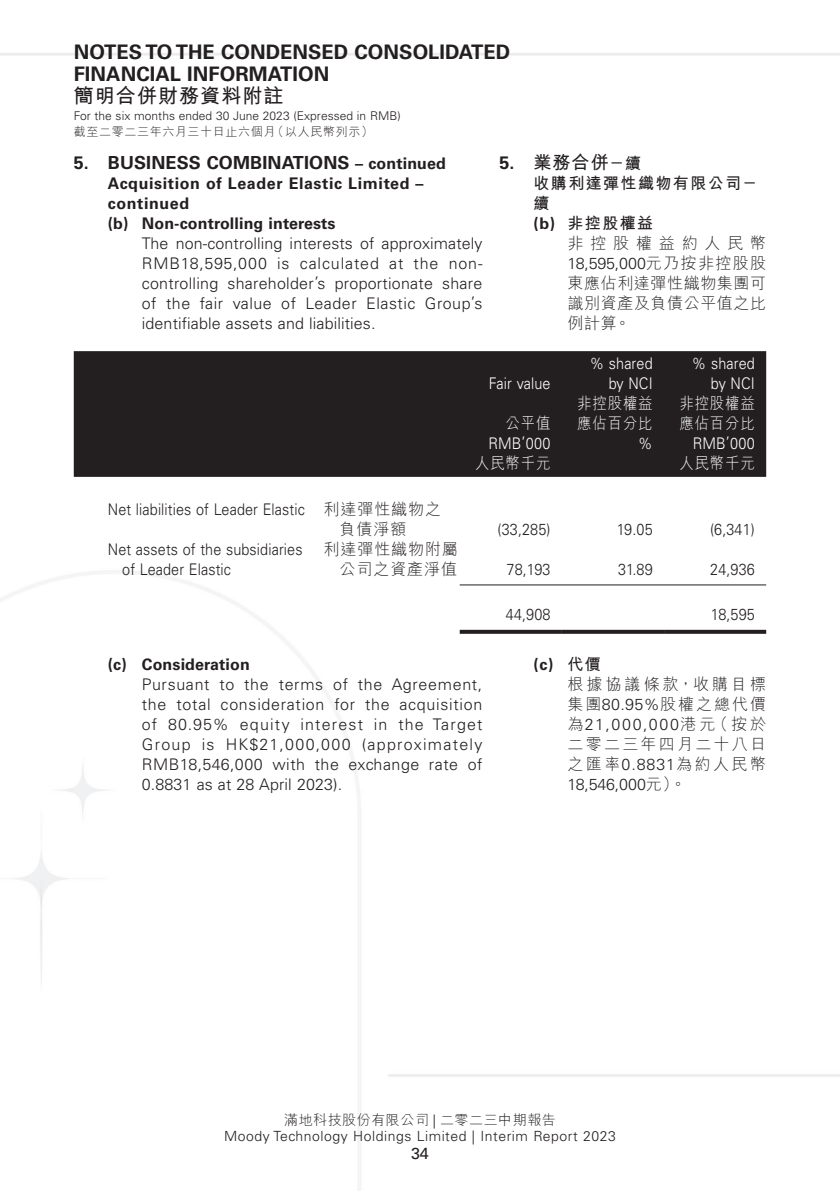
<style>
.page{position:relative;width:840px;height:1191px;background:#fff}
.page>*{position:absolute;margin:0;border:0;box-sizing:border-box;transform-origin:0 0}
.t1{font:700 20px/22px "Univers LT Std";letter-spacing:.005em;color:#231f20}
.t2{font:700 20px "M Hei HK";letter-spacing:.055em;color:#231f20}
.t3{font:700 18px "Univers LT Std";letter-spacing:.01em;color:#231f20}
.t4{font:700 18px "M Hei HK";color:#231f20}
.t5{font:300 16px/20px "Univers LT Std";letter-spacing:.01em;color:#231f20;text-align:justify}
.t6{font:300 16px/20px "Univers LT Std";letter-spacing:.01em;color:#231f20;scale:.9 1}
.t7{font:700 16px/20px "Univers LT Std";letter-spacing:.03em;color:#231f20}
.t8{font:300 16px/20px "Univers LT Std";letter-spacing:.01em;color:#fff;text-align:right;scale:.9 1}
.t9{font:300 16px/20px "M Hei HK";letter-spacing:.06em;color:#231f20;text-align:justify}
.t10{font:300 16px/20px "M Hei HK";letter-spacing:.06em;color:#fff;scale:.9 1}
.t11{font:300 16px/20px "M Hei HK";letter-spacing:.185em;color:#231f20}
.t12{font:300 16px/20px "M Hei HK";letter-spacing:.14em;color:#231f20}
.t13{font:700 16px/20px "M Hei HK";letter-spacing:.09em;color:#231f20}
.t14{font:700 16px "Univers LT Std";letter-spacing:.01em;color:#231f20}
.t15{font:300 16px "M Hei HK";letter-spacing:.425em;color:#231f20}
.t16{font:16px "Univers LT Std";color:#231f20}
.t17{font:300 14px "Univers LT Std";letter-spacing:.04em;color:#231f20}
.t18{font:300 14px "M Hei HK";letter-spacing:.04em;color:#231f20}
.t19{font:300 12px "Univers LT Std";letter-spacing:.005em;color:#231f20}
.t20{font:300 12px "M Hei HK";letter-spacing:.055em;color:#231f20}
.s1{font-size:16px}
.s2{font-family:"Univers LT Std"}
.s3{font-family:"M Hei HK"}
</style>
<div class="page">
<img style="left:0;top:53px;width:839px;height:1138px">
<div style="left:74px;top:351px;width:691px;height:126px;background:#231f20"></div>
<hr style="left:459px;top:584px;width:102px;height:1px;background:#231f20">
<hr style="left:561px;top:584px;width:102px;height:1px;background:#231f20">
<hr style="left:663px;top:584px;width:102px;height:1px;background:#231f20">
<svg style="left:459px;top:630px;width:102px;height:4px"></svg>
<svg style="left:561px;top:630px;width:102px;height:4px"></svg>
<svg style="left:663px;top:630px;width:102px;height:4px"></svg>
<p class="t1" style="left:74px;top:41px;width:437px">NOTES TO THE CONDENSED CONSOLIDATED<br>FINANCIAL INFORMATION</p>
<p class="t2" style="left:74px;top:81px;width:211px">簡明合併財務資料附註</p>
<p class="t19" style="left:74px;top:109px;width:328px">For the six months ended 30 June 2023 (Expressed in RMB)</p>
<p class="t20" style="left:74px;top:126px;width:301px">截至二零二三年六月三十日止六個月（以人民幣列示）</p>
<p class="t3" style="left:74px;top:152px;width:373px">5. BUSINESS COMBINATIONS <span class="s1">– continued</span></p>
<p class="t7" style="left:108px;top:174px;width:317px">Acquisition of Leader Elastic Limited – continued<br>(b) Non-controlling interests</p>
<p class="t5" style="left:142px;top:233px;width:342px">The non-controlling interests of approximately RMB18,595,000 is calculated at the non&shy;controlling shareholder’s proportionate share of the fair value of Leader Elastic Group’s identifiable assets and liabilities.</p>
<p class="t4" style="left:499px;top:149px;width:143px"><span class="s2">5.</span> 業務合併<span class="s1">－續</span></p>
<p class="t13" style="left:533px;top:172px;width:226px">收購利達彈性織物有限公司－續<br><span class="s2">(b)</span> 非控股權益</p>
<p class="t15" style="left:567px;top:235px;width:200px">非控股權益約人民幣</p>
<p class="t5" style="left:567px;top:253px;width:200px">18,595,000<span class="s3">元乃按非控股股</span></p>
<p class="t9" style="left:567px;top:273px;width:200px">東應佔利達彈性織物集團可識別資產及負債公平值之比例計算。</p>
<p class="t8" style="left:488px;top:373px;width:70px">Fair value</p>
<p class="t10" style="left:505px;top:413px;width:51px">公平值</p>
<p class="t8" style="left:589px;top:353px;width:71px">% shared by NCI</p>
<p class="t8" style="left:691px;top:353px;width:71px">% shared by NCI</p>
<p class="t10" style="left:577px;top:393px;width:85px">非控股權益應佔百分比</p>
<p class="t10" style="left:679px;top:393px;width:85px">非控股權益應佔百分比</p>
<p class="t8" style="left:488px;top:433px;width:70px">RMB’000</p>
<p class="t8" style="left:638px;top:433px;width:18px">%</p>
<p class="t8" style="left:692px;top:433px;width:70px">RMB’000</p>
<p class="t10" style="left:475px;top:453px;width:85px">人民幣千元</p>
<p class="t10" style="left:679px;top:453px;width:85px">人民幣千元</p>
<p class="t6" style="left:108px;top:499px;width:372px">Net liabilities of Leader Elastic <span class="s3">利達彈性織物之</span></p>
<p class="t9" style="left:339px;top:519px;width:68px">負債淨額</p>
<p class="t6" style="left:497px;top:519px;width:60px">(33,285)</p>
<p class="t6" style="left:616px;top:519px;width:41px">19.05</p>
<p class="t6" style="left:709px;top:519px;width:51px">(6,341)</p>
<p class="t6" style="left:122px;top:539px;width:202px;text-indent:-14px">Net assets of the subsidiaries of Leader Elastic</p>
<p class="t9" style="left:323px;top:539px;width:136px;text-align:right">利達彈性織物附屬公司之資產淨值</p>
<p class="t6" style="left:506px;top:559px;width:50px">78,193</p>
<p class="t6" style="left:618px;top:559px;width:40px">31.89</p>
<p class="t6" style="left:709px;top:559px;width:51px">24,936</p>
<p class="t6" style="left:505px;top:605px;width:51px">44,908</p>
<p class="t6" style="left:710px;top:605px;width:51px">18,595</p>
<p class="t14" style="left:108px;top:654px;width:143px">(c) Consideration</p>
<p class="t5" style="left:142px;top:674px;width:342px">Pursuant to the terms of the Agreement, the total consideration for the acquisition of 80.95% equity interest in the Target Group is HK$21,000,000 (approximately RMB18,546,000 with the exchange rate of 0.8831 as at 28 April 2023).</p>
<p class="t7" style="left:533px;top:654px;width:69px">(c) <span class="s3">代價</span></p>
<p class="t11" style="left:567px;top:673px;width:200px">根據協議條款，收購目標集團<span class="s2">80.95%</span>股權之總代價</p>
<p class="t5" style="left:567px;top:714px;width:200px"><span class="s3">為</span>21,000,000<span class="s3">港元（按於</span></p>
<p class="t12" style="left:567px;top:733px;width:200px">二零二三年四月二十八日之匯率<span class="s2">0.8831</span>為約人民幣</p>
<p class="t5" style="left:567px;top:774px;width:120px">18,546,000<span class="s3">元）。</span></p>
<p class="t18" style="left:284px;top:1113px;width:273px">滿地科技股份有限公司 <span class="s2">|</span> 二零二三中期報告</p>
<p class="t17" style="left:224px;top:1127px;width:393px">Moody Technology Holdings Limited | Interim Report 2023</p>
<p class="t16" style="left:411px;top:1144px;width:19px">34</p>
</div>
